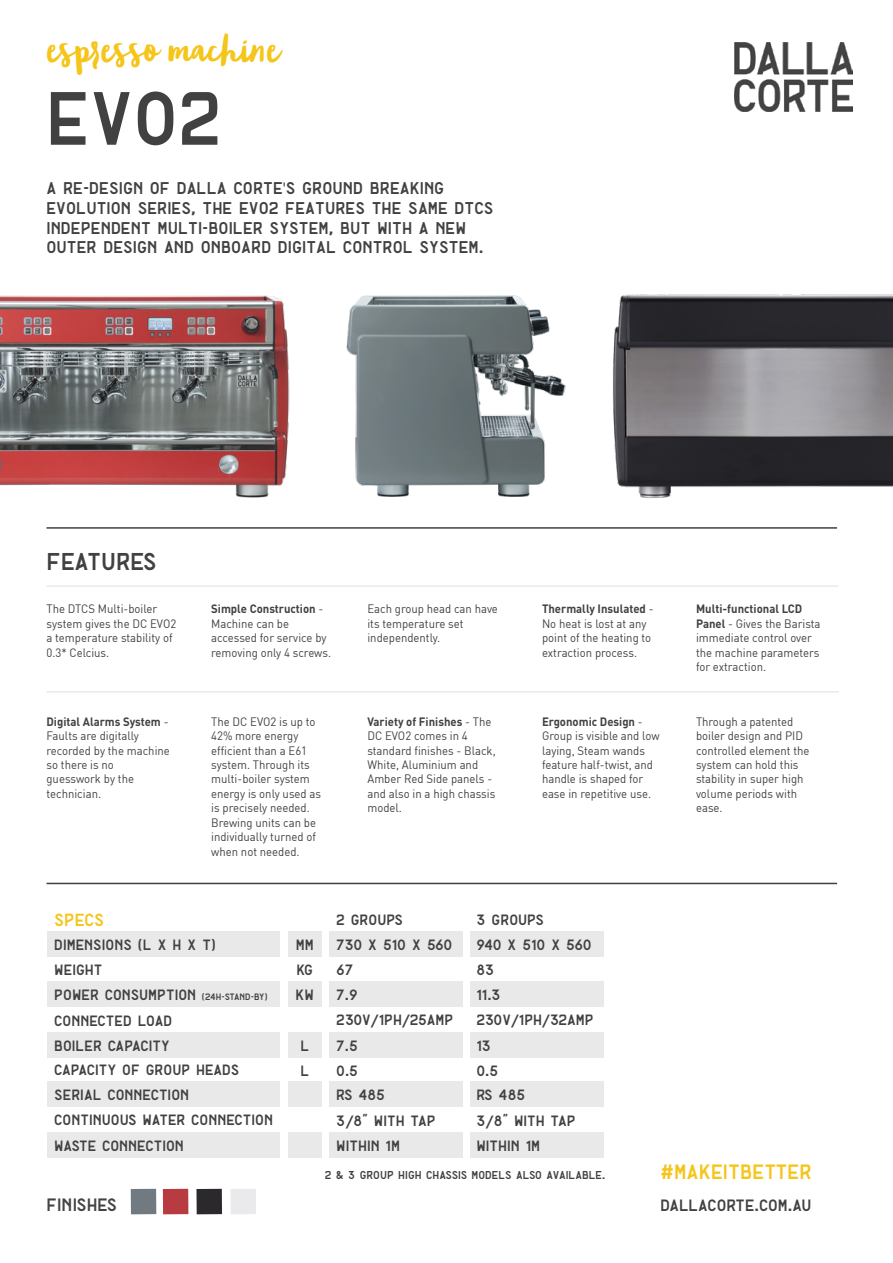
<style>
.page{position:relative;width:893px;height:1263px;background:#fff}
.page>*{position:absolute;margin:0;border:0;box-sizing:border-box;transform-origin:0 0}
.t1{font:600 condensed 72.9px "Dalla Corte";color:#414142}
.t2{font:32.4px "Blog Script";letter-spacing:-.03em;color:#f5c51a}
.t3{font:600 condensed 23.55px "Dalla Corte";color:#414142}
.t4{font:600 condensed 20.1px "Dalla Corte";color:#f5c51a}
.t5{font:600 condensed 17.4px "Dalla Corte";color:#434344}
.t6{font:600 condensed 17.1px "Dalla Corte";color:#f5c51a}
.t7{font:600 condensed 16.5px/19.8px "Dalla Corte";color:#414142}
.t8{font:600 condensed 15.9px "Dalla Corte";color:#414142}
.t9{font:600 condensed 14.4px/25px "Dalla Corte";color:#414142}
.t10{font:12px/14.4px "DIN";color:#414142;scale:.94 1}
.t11{font:700 12px "DIN Pro";color:#414142;scale:.94 1}
.t12{font:600 condensed 11.1px "Dalla Corte";color:#414142}
.s1{font-family:"Myriad Pro";font-weight:400;font-stretch:normal}
.s2{font-family:"DIN";font-weight:400}
.s3{font-size:9px}
.s4{font-family:"DIN Pro";font-weight:700}
</style>
<div class="page">
<img style="left:685px;top:294px;width:208px;height:193px">
<img style="left:354px;top:294px;width:331px;height:204px">
<img style="left:0;top:295px;width:354px;height:203px">
<hr style="left:46px;top:585px;width:793px;height:2px;background:#231f20">
<hr style="left:46px;top:691px;width:793px;height:1px;background:#231f20">
<div style="left:231px;top:1189px;width:25px;height:25px;background:#eaeaec"></div>
<div style="left:196px;top:1189px;width:26px;height:25px;background:#2c292d"></div>
<div style="left:163px;top:1189px;width:25px;height:25px;background:#b73b41"></div>
<div style="left:131px;top:1189px;width:25px;height:25px;background:#717a80"></div>
<img style="left:735px;top:43px;width:117px;height:68px">
<hr style="left:46px;top:527px;width:791px;height:2px;background:#414142">
<hr style="left:46px;top:883px;width:791px;height:1px;background:#414142">
<div style="left:46px;top:981px;width:233px;height:26px;background:#e9e9e9"></div>
<div style="left:46px;top:1032px;width:233px;height:25px;background:#e9e9e9"></div>
<div style="left:46px;top:1081px;width:233px;height:26px;background:#e9e9e9"></div>
<div style="left:46px;top:931px;width:233px;height:26px;background:#e9e9e9"></div>
<div style="left:288px;top:981px;width:33px;height:26px;background:#e9e9e9"></div>
<div style="left:288px;top:1032px;width:33px;height:25px;background:#e9e9e9"></div>
<div style="left:288px;top:1081px;width:33px;height:26px;background:#e9e9e9"></div>
<div style="left:288px;top:931px;width:33px;height:26px;background:#e9e9e9"></div>
<div style="left:329px;top:981px;width:133px;height:26px;background:#e9e9e9"></div>
<div style="left:329px;top:1032px;width:133px;height:25px;background:#e9e9e9"></div>
<div style="left:329px;top:1081px;width:133px;height:26px;background:#e9e9e9"></div>
<div style="left:329px;top:931px;width:133px;height:26px;background:#e9e9e9"></div>
<div style="left:470px;top:981px;width:134px;height:26px;background:#e9e9e9"></div>
<div style="left:470px;top:1032px;width:134px;height:25px;background:#e9e9e9"></div>
<div style="left:470px;top:1081px;width:134px;height:26px;background:#e9e9e9"></div>
<div style="left:470px;top:931px;width:134px;height:26px;background:#e9e9e9"></div>
<div style="left:46px;top:1132px;width:233px;height:26px;background:#e9e9e9"></div>
<div style="left:288px;top:1132px;width:33px;height:26px;background:#e9e9e9"></div>
<div style="left:329px;top:1132px;width:133px;height:26px;background:#e9e9e9"></div>
<div style="left:470px;top:1132px;width:134px;height:26px;background:#e9e9e9"></div>
<h2 class="t2" style="left:46px;top:31px;width:235px">espresso machine</h2>
<h1 class="t1" style="left:46px;top:84px;width:177px">EVO2</h1>
<h3 class="t7" style="left:46px;top:179px;width:449px">A RE-DESIGN OF DALLA CORTE<span class="s1">'</span>S GROUND BREAKING EVOLUTION SERIES, THE EVO2 FEATURES THE SAME DTCS INDEPENDENT MULTI-BOILER SYSTEM, BUT WITH A NEW OUTER DESIGN AND ONBOARD DIGITAL CONTROL SYSTEM.</h3>
<h3 class="t3" style="left:46px;top:550px;width:112px">FEATURES</h3>
<p class="t10" style="left:47px;top:602px;width:140px">The DTCS Multi-boiler system gives the DC EVO2 a temperature stability of<br>0.3* Celcius.</p>
<p class="t11" style="left:47px;top:711px;width:131px">Digital Alarms System <span class="s2">-</span></p>
<p class="t10" style="left:47px;top:728px;width:133px">Faults are digitally recorded by the machine so there is no guesswork by the technician.</p>
<p class="t11" style="left:211px;top:599px;width:121px">Simple Construction <span class="s2">-</span></p>
<p class="t10" style="left:211px;top:616px;width:129px">Machine can be accessed for service by removing only 4 screws.</p>
<p class="t10" style="left:211px;top:714px;width:119px">The DC EVO2 is up to<br>42% more energy efficient than a E61 system. Through its multi-boiler system energy is only used as is precisely needed.<br>Brewing units can be individually turned of when not needed.</p>
<p class="t10" style="left:367px;top:602px;width:140px">Each group head can have its temperature set independently.</p>
<p class="t11" style="left:367px;top:711px;width:133px">Variety of Finishes <span class="s2">- The</span></p>
<p class="t10" style="left:367px;top:728px;width:138px">DC EVO2 comes in 4 standard finishes - Black,<br>White, Aluminium and<br>Amber Red Side panels - and also in a high chassis model.</p>
<p class="t11" style="left:542px;top:599px;width:120px">Thermally Insulated <span class="s2">-</span></p>
<p class="t10" style="left:542px;top:616px;width:118px">No heat is lost at any point of the heating to extraction process.</p>
<p class="t11" style="left:542px;top:711px;width:109px">Ergonomic Design <span class="s2">-</span></p>
<p class="t10" style="left:542px;top:728px;width:127px">Group is visible and low laying, Steam wands feature half-twist, and handle is shaped for ease in repetitive use.</p>
<h3 class="t6" style="left:54px;top:911px;width:52px">SPECS</h3>
<p class="t9" style="left:54px;top:933px;width:215px">DIMENSIONS (L X H X T)<br>WEIGHT<br>POWER CONSUMPTION <span class="s3">(24H-STAND-BY)</span></p>
<p class="t9" style="left:54px;top:1009px;width:187px;line-height:24.5px">CONNECTED LOAD<br>BOILER CAPACITY<br>CAPACITY OF GROUP HEADS</p>
<p class="t9" style="left:54px;top:1083px;width:220px">SERIAL CONNECTION<br>CONTINUOUS WATER CONNECTION</p>
<p class="t9" style="left:296px;top:933px;width:20px;text-align:justify">MM KG KW</p>
<p class="t9" style="left:300px;top:1034px;width:10px">L<br>L</p>
<p class="t9" style="left:336px;top:907px;width:119px">2 GROUPS<br>730 X 510 X 560<br>67<br>7.9<br>230V/1PH/25AMP<br>7.5<br>0.5<br>RS 485</p>
<p class="t9" style="left:476px;top:907px;width:119px">3 GROUPS<br>940 X 510 X 560<br>83<br>11.3<br>230V/1PH/32AMP<br>13<br>0.5<br>RS 485</p>
<p class="t9" style="left:336px;top:1108px;width:101px">3/8” WITH TAP</p>
<p class="t9" style="left:476px;top:1108px;width:101px">3/8” WITH TAP</p>
<p class="t9" style="left:54px;top:1133px;width:131px">WASTE CONNECTION</p>
<p class="t9" style="left:336px;top:1134px;width:65px">WITHIN 1M</p>
<p class="t9" style="left:476px;top:1134px;width:65px">WITHIN 1M</p>
<p class="t11" style="left:696px;top:599px;width:115px">Multi-functional LCD</p>
<p class="t10" style="left:696px;top:616px;width:134px"><span class="s4">Panel</span> - Gives the Barista immediate control over the machine parameters for extraction.</p>
<p class="t10" style="left:696px;top:714px;width:122px">Through a patented boiler design and PID controlled element the system can hold this stability in super high volume periods with ease.</p>
<h3 class="t5" style="left:46px;top:1196px;width:72px">FINISHES</h3>
<p class="t12" style="left:325px;top:1169px;width:282px">2 &amp; 3 GROUP HIGH CHASSIS MODELS ALSO AVAILABLE.</p>
<h3 class="t4" style="left:660px;top:1162px;width:153px">#MAKEITBETTER</h3>
<h3 class="t8" style="left:661px;top:1198px;width:152px">DALLACORTE.COM.AU</h3>
</div>
